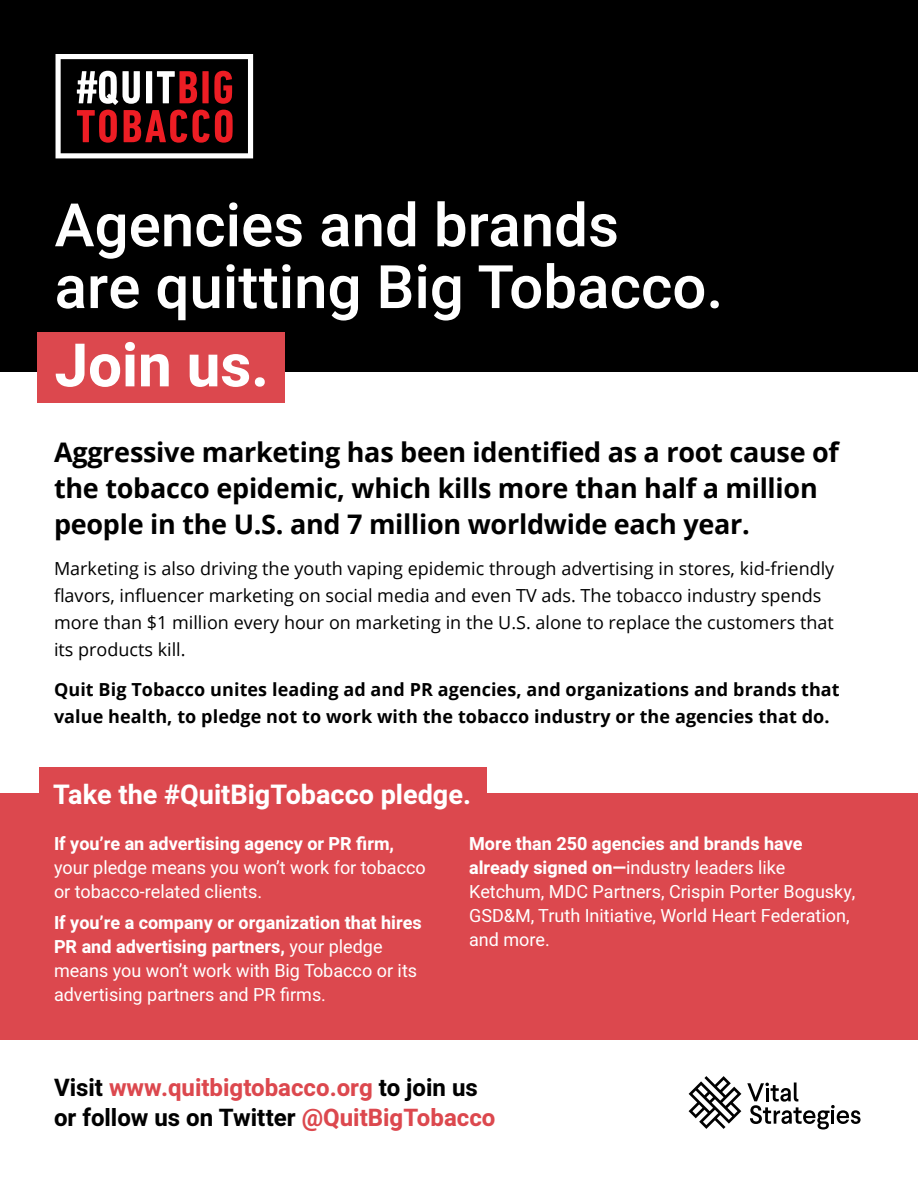
<style>
.page{position:relative;width:918px;height:1188px;background:#fff}
.page>*{position:absolute;margin:0;border:0;box-sizing:border-box;transform-origin:0 0}
.t1{font:500 60px/61.8px "Heebo";color:#fff}
.t2{font:700 60px "Heebo";color:#fff}
.t3{font:700 27px/36px "Open Sans";letter-spacing:-.01em;color:#000}
.t4{font:700 27px "Heebo";color:#fff}
.t5{font:700 24px/30px "Heebo";color:#dc484e}
.t6{font:18px/24px "Heebo";color:#fff}
.t7{font:18px/27px "Open Sans";color:#000}
.t8{font:700 18px/27px "Open Sans";letter-spacing:.005em;color:#000}
.t9{font:700 18px "Heebo";color:#fff}
.s1{font-weight:700}
.s2{color:#000}
</style>
<div class="page">
<div style="left:0;top:793px;width:918px;height:247px;background:#dc484e"></div>
<div style="left:0;top:0;width:918px;height:372px;background:#000"></div>
<div style="left:38px;top:332px;width:247px;height:71px;background:#dc484e"></div>
<svg style="left:689px;top:1076px;width:52px;height:53px"></svg>
<svg style="left:747px;top:1083px;width:114px;height:47px"></svg>
<div style="left:40px;top:767px;width:447px;height:54px;background:#dc484e"></div>
<svg style="left:56px;top:54px;width:197px;height:104px"></svg>
<h1 class="t1" style="left:55px;top:195px;width:670px">Agencies and brands<br>are quitting Big Tobacco.</h1>
<h1 class="t2" style="left:55px;top:323px;width:216px">Join us.</h1>
<h2 class="t3" style="left:54px;top:434px;width:787px">Aggressive marketing has been identified as a root cause of the tobacco epidemic, which kills more than half a million people in the U.S. and 7 million worldwide each year.</h2>
<p class="t7" style="left:54px;top:554px;width:782px">Marketing is also driving the youth vaping epidemic through advertising in stores, kid-friendly flavors, influencer marketing on social media and even TV ads. The tobacco industry spends more than $1 million every hour on marketing in the U.S. alone to replace the customers that its products kill.</p>
<p class="t8" style="left:54px;top:676px;width:787px">Quit Big Tobacco unites leading ad and PR agencies, and organizations and brands that value health, to pledge not to work with the tobacco industry or the agencies that do.</p>
<h2 class="t4" style="left:53px;top:775px;width:419px">Take the #QuitBigTobacco pledge.</h2>
<p class="t9" style="left:54px;top:831px;width:342px">If you’re an advertising agency or PR firm,</p>
<p class="t6" style="left:54px;top:856px;width:373px">your pledge means you won’t work for tobacco or tobacco-related clients.</p>
<p class="t6" style="left:54px;top:910px;width:369px"><span class="s1">If you’re a company or organization that hires PR and advertising partners,</span> your pledge means you won’t work with Big Tobacco or its advertising partners and PR firms.</p>
<p class="t6" style="left:469px;top:832px;width:388px"><span class="s1">More than 250 agencies and brands have already signed on—</span>industry leaders like Ketchum, MDC Partners, Crispin Porter Bogusky, GSD&amp;M, Truth Initiative, World Heart Federation, and more.</p>
<h3 class="t5" style="left:54px;top:1073px;width:443px"><span class="s2">Visit</span> www.quitbigtobacco.org <span class="s2">to join us or follow us on Twitter</span> @QuitBigTobacco</h3>
</div>
